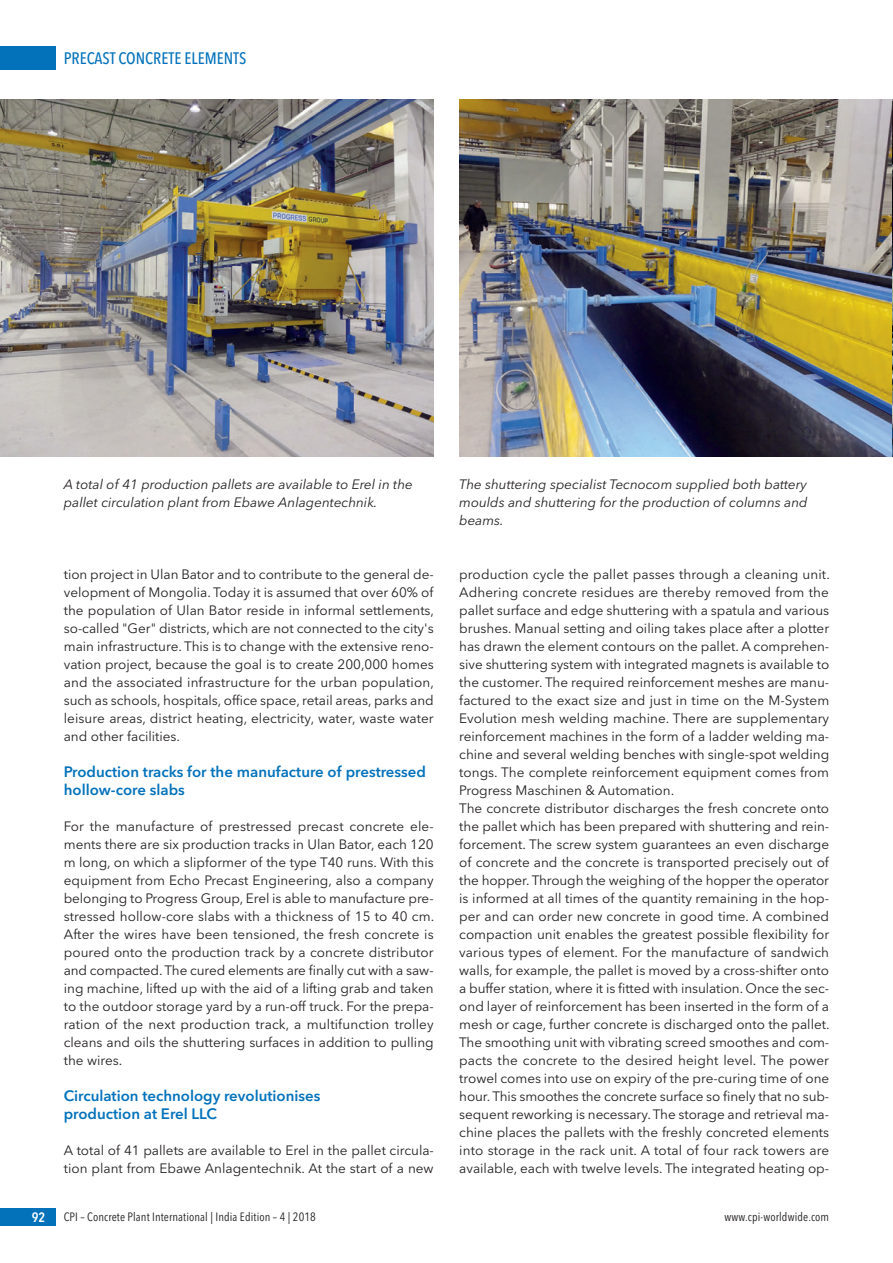
<style>
.page{position:relative;width:893px;height:1263px;background:#fff}
.page>*{position:absolute;margin:0;border:0;box-sizing:border-box;transform-origin:0 0}
.t1{font:500 16.5px "Avenir Next Condensed";color:#0372bb}
.t2{font:600 15px/18px "Avenir Next";color:#0372bb}
.t3{font:13.5px/18px "Avenir Next";color:#231f20;text-align:justify}
.t4{font:italic 13.5px/18px "Avenir Next";color:#231f20}
.t5{font:600 13.5px "Avenir Next Condensed";color:#fff}
.t6{font:12px "Avenir Next Condensed";letter-spacing:.01em;color:#231f20}
</style>
<div class="page">
<div style="left:0;top:47px;width:55px;height:23px;background:#0372bb"></div>
<div style="left:0;top:1208px;width:55px;height:18px;background:#0372bb"></div>
<img style="left:0;top:100px;width:434px;height:356px">
<img style="left:459px;top:100px;width:434px;height:356px">
<p class="t1" style="left:64px;top:51px;width:184px">PRECAST CONCRETE ELEMENTS</p>
<p class="t4" style="left:64px;top:476px;width:350px">A total of 41 production pallets are available to Erel in the pallet circulation plant from Ebawe Anlagentechnik.</p>
<p class="t4" style="left:459px;top:476px;width:350px;text-align:justify">The shuttering specialist Tecnocom supplied both battery moulds and shuttering for the production of columns and beams.</p>
<p class="t3" style="left:64px;top:566px;width:372px">tion project in Ulan Bator and to contribute to the general de&shy;velopment of Mongolia. Today it is assumed that over 60% of the population of Ulan Bator reside in informal settlements, so-called "Ger" districts, which are not connected to the city's main infrastructure. This is to change with the extensive reno&shy;vation project, because the goal is to create 200,000 homes and the associated infrastructure for the urban population, such as schools, hospitals, office space, retail areas, parks and leisure areas, district heating, electricity, water, waste water and other facilities.</p>
<p class="t2" style="left:64px;top:764px;width:364px">Production tracks for the manufacture of prestressed hollow-core slabs</p>
<p class="t3" style="left:64px;top:818px;width:372px">For the manufacture of prestressed precast concrete ele&shy;ments there are six production tracks in Ulan Bator, each 120 m long, on which a slipformer of the type T40 runs. With this equipment from Echo Precast Engineering, also a company belonging to Progress Group, Erel is able to manufacture pre&shy;stressed hollow-core slabs with a thickness of 15 to 40 cm.<br>After the wires have been tensioned, the fresh concrete is poured onto the production track by a concrete distributor and compacted. The cured elements are finally cut with a saw&shy;ing machine, lifted up with the aid of a lifting grab and taken to the outdoor storage yard by a run-off truck. For the prepa&shy;ration of the next production track, a multifunction trolley cleans and oils the shuttering surfaces in addition to pulling the wires.</p>
<p class="t2" style="left:64px;top:1088px;width:258px">Circulation technology revolutionises production at Erel LLC</p>
<p class="t3" style="left:64px;top:1142px;width:371px">A total of 41 pallets are available to Erel in the pallet circula&shy;tion plant from Ebawe Anlagentechnik. At the start of a new</p>
<p class="t3" style="left:459px;top:566px;width:372px;text-align:left">production cycle the pallet passes through a cleaning unit.<br>Adhering concrete residues are thereby removed from the pallet surface and edge shuttering with a spatula and various brushes. Manual setting and oiling takes place after a plotter has drawn the element contours on the pallet. A comprehen&shy;sive shuttering system with integrated magnets is available to the customer. The required reinforcement meshes are manu&shy;factured to the exact size and just in time on the M-System Evolution mesh welding machine. There are supplementary reinforcement machines in the form of a ladder welding ma&shy;chine and several welding benches with single-spot welding tongs. The complete reinforcement equipment comes from Progress Maschinen &amp; Automation.<br>The concrete distributor discharges the fresh concrete onto the pallet which has been prepared with shuttering and rein&shy;forcement. The screw system guarantees an even discharge of concrete and the concrete is transported precisely out of the hopper. Through the weighing of the hopper the operator is informed at all times of the quantity remaining in the hop&shy;per and can order new concrete in good time. A combined compaction unit enables the greatest possible flexibility for various types of element. For the manufacture of sandwich walls, for example, the pallet is moved by a cross-shifter onto a buffer station, where it is fitted with insulation. Once the sec&shy;ond layer of reinforcement has been inserted in the form of a mesh or cage, further concrete is discharged onto the pallet.<br>The smoothing unit with vibrating screed smoothes and com&shy;pacts the concrete to the desired height level. The power trowel comes into use on expiry of the pre-curing time of one hour. This smoothes the concrete surface so finely that no sub&shy;sequent reworking is necessary. The storage and retrieval ma&shy;chine places the pallets with the freshly concreted elements into storage in the rack unit. A total of four rack towers are available, each with twelve levels. The integrated heating op-</p>
<p class="t5" style="left:32px;top:1209px;width:15px">92</p>
<p class="t6" style="left:64px;top:1209px;width:254px">CPI – Concrete Plant International | India Edition – 4 | 2018</p>
<p class="t6" style="left:725px;top:1209px;width:106px">www.cpi-worldwide.com</p>
</div>
